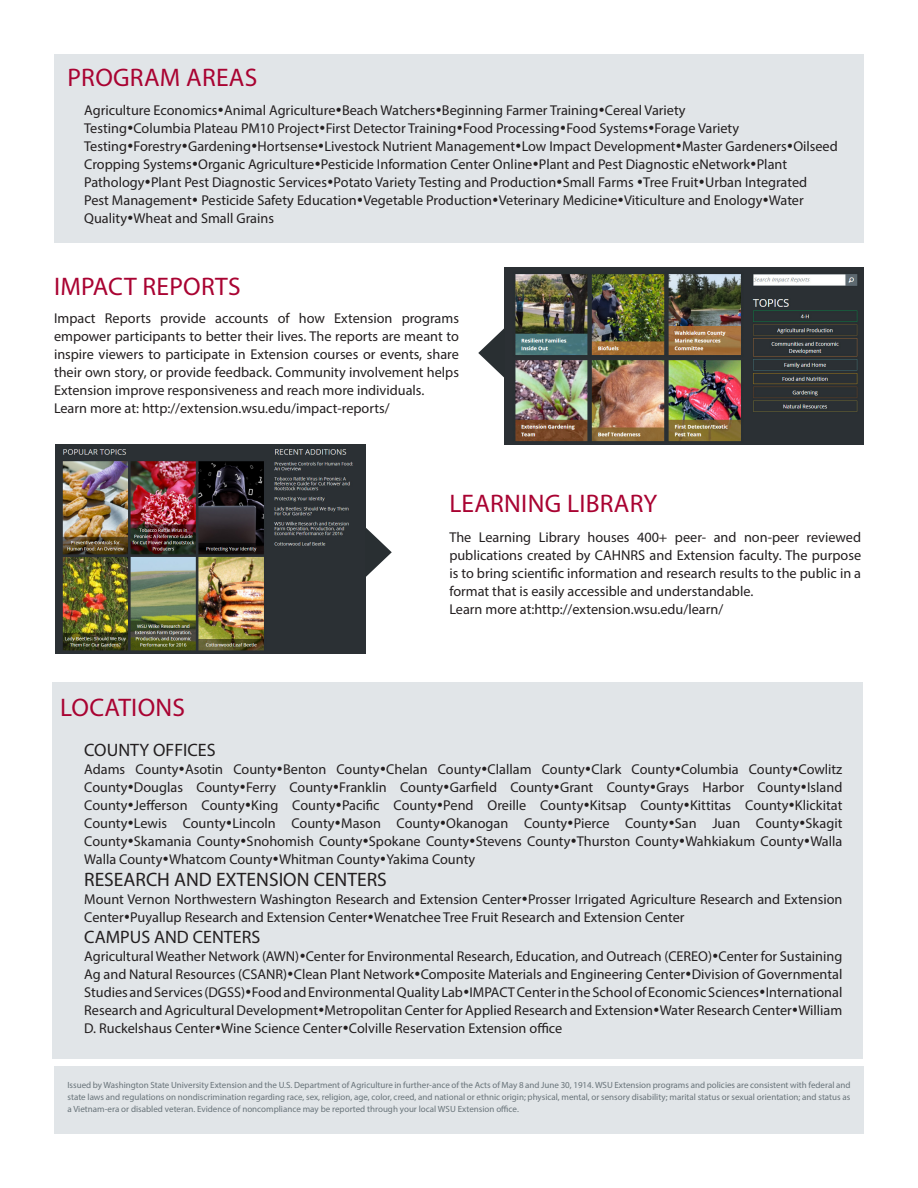
<style>
.page{position:relative;width:918px;height:1188px;background:#fff}
.page>*{position:absolute;margin:0;border:0;box-sizing:border-box;transform-origin:0 0}
.t1{font:25.5px "Myriad Pro";letter-spacing:.01em;color:#a90332}
.t2{font:19.5px "Myriad Pro";color:#231f20}
.t3{font:18px "Myriad Pro";color:#231f20}
.t4{font:14.25px/18px "Myriad Pro";color:#231f20;text-align:justify}
.t5{font:9px/12px "Myriad Pro";color:#687379;text-align:justify}
</style>
<div class="page">
<div style="left:53px;top:682px;width:810px;height:376px;background:#e1e5e8"></div>
<div style="left:54px;top:54px;width:810px;height:189px;background:#e1e5e8"></div>
<div style="left:54px;top:1067px;width:810px;height:67px;background:#e1e5e8"></div>
<img style="left:505px;top:268px;width:359px;height:177px">
<img style="left:56px;top:444px;width:309px;height:210px">
<svg style="left:478px;top:328px;width:27px;height:50px"></svg>
<svg style="left:365px;top:527px;width:27px;height:51px"></svg>
<p class="t1" style="left:68px;top:62px;width:191px">PROGRAM AREAS</p>
<p class="t4" style="left:84px;top:101px;width:755px;text-align:left">Agriculture Economics•Animal Agriculture•Beach Watchers•Beginning Farmer Training•Cereal Variety<br>Testing•Columbia Plateau PM10 Project•First Detector Training•Food Processing•Food Systems•Forage Variety Testing•Forestry•Gardening•Hortsense•Livestock Nutrient Management•Low Impact Development•Master Gardeners•Oilseed Cropping Systems•Organic Agriculture•Pesticide Information Center Online•Plant and Pest Diagnostic eNetwork•Plant Pathology•Plant Pest Diagnostic Services•Potato Variety Testing and Production•Small Farms •Tree Fruit•Urban Integrated<br>Pest Management• Pesticide Safety Education•Vegetable Production•Veterinary Medicine•Viticulture and Enology•Water Quality•Wheat and Small Grains</p>
<p class="t1" style="left:54px;top:271px;width:188px">IMPACT REPORTS</p>
<p class="t4" style="left:54px;top:309px;width:407px">Impact Reports provide accounts of how Extension programs empower participants to better their lives. The reports are meant to inspire viewers to participate in Extension courses or events, share their own story, or provide feedback. Community involvement helps Extension improve responsiveness and reach more individuals.</p>
<p class="t4" style="left:54px;top:399px;width:337px">Learn more at: http://extension.wsu.edu/impact-reports/</p>
<p class="t1" style="left:449px;top:488px;width:209px">LEARNING LIBRARY</p>
<p class="t4" style="left:449px;top:528px;width:413px">The Learning Library houses 400+ peer- and non-peer reviewed publications created by CAHNRS and Extension faculty. The purpose is to bring scientific information and research results to the public in a format that is easily accessible and understandable.</p>
<p class="t4" style="left:449px;top:600px;width:275px">Learn more at:http://extension.wsu.edu/learn/</p>
<p class="t1" style="left:60px;top:692px;width:126px">LOCATIONS</p>
<p class="t3" style="left:84px;top:739px;width:133px">COUNTY OFFICES</p>
<p class="t4" style="left:84px;top:760px;width:760px">Adams County•Asotin County•Benton County•Chelan County•Clallam County•Clark County•Columbia County•Cowlitz County•Douglas County•Ferry County•Franklin County•Garfield County•Grant County•Grays Harbor County•Island County•Jefferson County•King County•Pacific County•Pend Oreille County•Kitsap County•Kittitas County•Klickitat County•Lewis County•Lincoln County•Mason County•Okanogan County•Pierce County•San Juan County•Skagit County•Skamania County•Snohomish County•Spokane County•Stevens County•Thurston County•Wahkiakum County•Walla Walla County•Whatcom County•Whitman County•Yakima County</p>
<p class="t2" style="left:84px;top:868px;width:304px">RESEARCH AND EXTENSION CENTERS</p>
<p class="t4" style="left:84px;top:890px;width:760px">Mount Vernon Northwestern Washington Research and Extension Center•Prosser Irrigated Agriculture Research and Extension<br>Center•Puyallup Research and Extension Center•Wenatchee Tree Fruit Research and Extension Center</p>
<p class="t3" style="left:84px;top:926px;width:178px">CAMPUS AND CENTERS</p>
<p class="t4" style="left:84px;top:947px;width:760px">Agricultural Weather Network (AWN)•Center for Environmental Research, Education, and Outreach (CEREO)•Center for Sustaining Ag and Natural Resources (CSANR)•Clean Plant Network•Composite Materials and Engineering Center•Division of Governmental Studies and Services (DGSS)•Food and Environmental Quality Lab•IMPACT Center in the School of Economic Sciences•International Research and Agricultural Development•Metropolitan Center for Applied Research and Extension•Water Research Center•William D. Ruckelshaus Center•Wine Science Center•Colville Reservation Extension office</p>
<p class="t5" style="left:68px;top:1079px;width:785px">Issued by Washington State University Extension and the U.S. Department of Agriculture in further-ance of the Acts of May 8 and June 30, 1914. WSU Extension programs and policies are consistent with federal and state laws and regulations on nondiscrimination regarding race, sex, religion, age, color, creed, and national or ethnic origin; physical, mental, or sensory disability; marital status or sexual orientation; and status as a Vietnam-era or disabled veteran. Evidence of noncompliance may be reported through your local WSU Extension office.</p>
</div>
